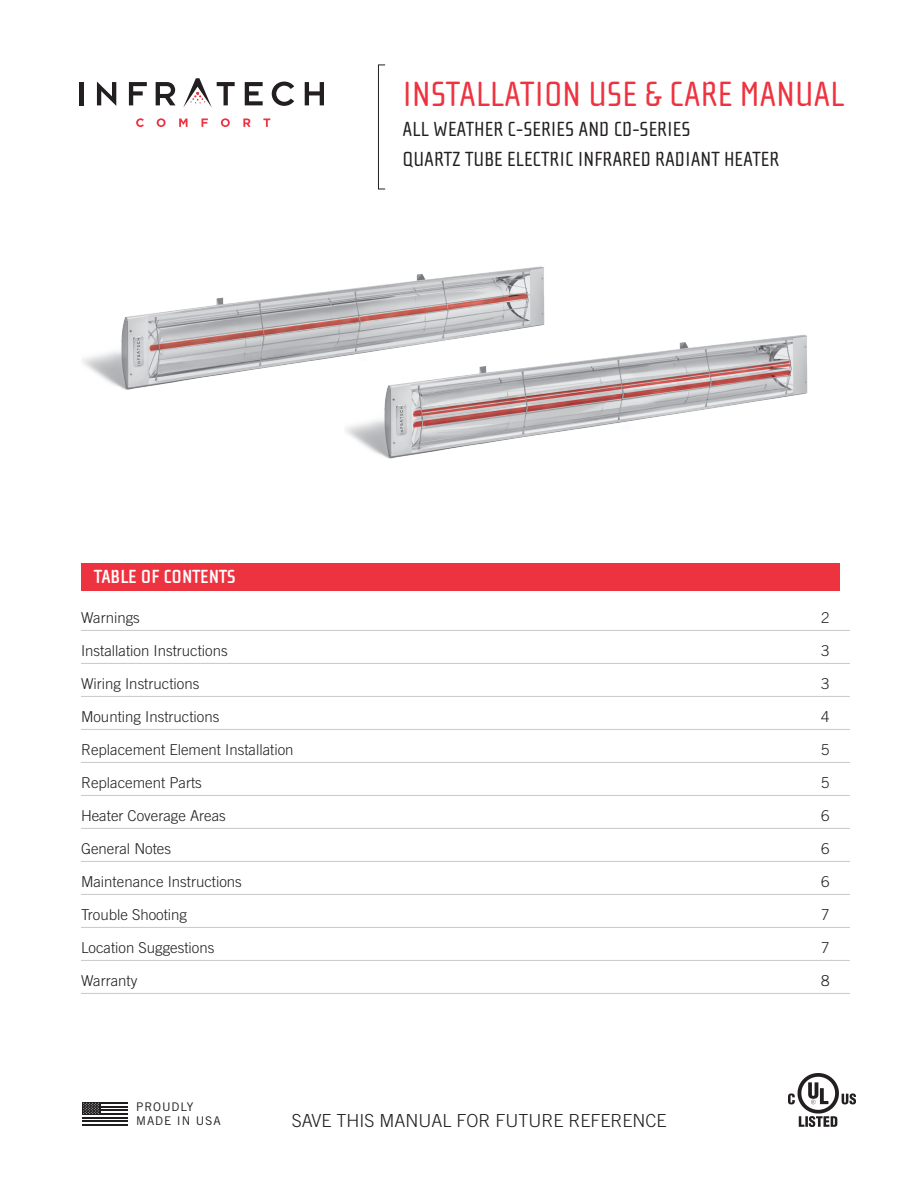
<style>
.page{position:relative;width:918px;height:1188px;background:#fff}
.page>*{position:absolute;margin:0;border:0;box-sizing:border-box;transform-origin:0 0}
.t1{font:36px "Cholla Sans";color:#ee3340}
.t2{font:21px/29.7px "Cholla Sans";color:#231f20}
.t3{font:700 19.5px "Cholla Sans";color:#fff}
.t4{font:300 18px "Trade Gothic";color:#231f20}
.t5{font:300 15px "Trade Gothic";color:#231f20}
.t6{font:12px/14.2px "Trade Gothic";letter-spacing:.075em;color:#201d1e}
</style>
<div class="page">
<img style="left:82px;top:266px;width:463px;height:124px">
<div style="left:378px;top:64px;width:8px;height:125px;border:1px solid #231f20"></div>
<svg style="left:136px;top:118px;width:8px;height:9px"></svg>
<svg style="left:157px;top:118px;width:9px;height:9px"></svg>
<svg style="left:179px;top:119px;width:9px;height:8px"></svg>
<svg style="left:201px;top:119px;width:7px;height:8px"></svg>
<svg style="left:221px;top:118px;width:9px;height:9px"></svg>
<svg style="left:243px;top:119px;width:8px;height:8px"></svg>
<svg style="left:263px;top:119px;width:7px;height:8px"></svg>
<hr style="left:80px;top:82px;width:4px;height:23px;background:#231f20">
<svg style="left:97px;top:82px;width:19px;height:24px"></svg>
<svg style="left:129px;top:82px;width:18px;height:23px"></svg>
<svg style="left:156px;top:82px;width:20px;height:23px"></svg>
<svg style="left:183px;top:78px;width:52px;height:29px"></svg>
<svg style="left:245px;top:82px;width:18px;height:23px"></svg>
<svg style="left:272px;top:82px;width:22px;height:24px"></svg>
<svg style="left:305px;top:82px;width:19px;height:23px"></svg>
<img style="left:788px;top:1073px;width:67px;height:54px">
<div style="left:81px;top:563px;width:759px;height:28px;background:#ee3340"></div>
<hr style="left:81px;top:630px;width:769px;height:1px;background:#c7c8ca">
<hr style="left:81px;top:663px;width:769px;height:1px;background:#c7c8ca">
<hr style="left:81px;top:696px;width:769px;height:1px;background:#c7c8ca">
<hr style="left:81px;top:729px;width:769px;height:1px;background:#c7c8ca">
<hr style="left:81px;top:762px;width:769px;height:1px;background:#c7c8ca">
<hr style="left:81px;top:795px;width:769px;height:1px;background:#c7c8ca">
<hr style="left:81px;top:828px;width:769px;height:1px;background:#c7c8ca">
<hr style="left:81px;top:861px;width:769px;height:1px;background:#c7c8ca">
<hr style="left:81px;top:894px;width:769px;height:1px;background:#c7c8ca">
<hr style="left:81px;top:927px;width:769px;height:1px;background:#c7c8ca">
<hr style="left:81px;top:960px;width:769px;height:1px;background:#c7c8ca">
<hr style="left:81px;top:993px;width:769px;height:1px;background:#c7c8ca">
<img style="left:344px;top:310px;width:201px;height:122px">
<img style="left:347px;top:328px;width:461px;height:131px">
<svg style="left:82px;top:1104px;width:46px;height:15px"></svg>
<hr style="left:82px;top:1124px;width:46px;height:2px;background:#201d1e">
<hr style="left:82px;top:1120px;width:46px;height:2px;background:#201d1e">
<hr style="left:82px;top:1117px;width:46px;height:1px;background:#201d1e">
<hr style="left:82px;top:1113px;width:46px;height:2px;background:#201d1e">
<hr style="left:82px;top:1109px;width:46px;height:2px;background:#201d1e">
<hr style="left:82px;top:1106px;width:46px;height:1px;background:#201d1e">
<hr style="left:82px;top:1102px;width:46px;height:2px;background:#201d1e">
<div style="left:82px;top:1102px;width:18px;height:13px;background:#201d1e"></div>
<svg style="left:83px;top:1102px;width:16px;height:12px"></svg>
<h1 class="t1" style="left:403px;top:75px;width:443px">INSTALLATION USE &amp; CARE MANUAL</h1>
<h2 class="t2" style="left:403px;top:115px;width:378px">ALL WEATHER C-SERIES AND CD-SERIES<br>QUARTZ TUBE ELECTRIC INFRARED RADIANT HEATER</h2>
<h3 class="t3" style="left:94px;top:566px;width:143px">TABLE OF CONTENTS</h3>
<p class="t5" style="left:81px;top:609px;width:60px">Warnings</p>
<p class="t5" style="left:821px;top:609px;width:10px">2</p>
<p class="t5" style="left:81px;top:642px;width:148px">Installation Instructions</p>
<p class="t5" style="left:821px;top:642px;width:10px">3</p>
<p class="t5" style="left:81px;top:675px;width:120px">Wiring Instructions</p>
<p class="t5" style="left:821px;top:675px;width:10px">3</p>
<p class="t5" style="left:81px;top:708px;width:140px">Mounting Instructions</p>
<p class="t5" style="left:821px;top:708px;width:10px">4</p>
<p class="t5" style="left:81px;top:741px;width:214px">Replacement Element Installation</p>
<p class="t5" style="left:821px;top:741px;width:10px">5</p>
<p class="t5" style="left:81px;top:774px;width:122px">Replacement Parts</p>
<p class="t5" style="left:821px;top:774px;width:10px">5</p>
<p class="t5" style="left:81px;top:807px;width:146px">Heater Coverage Areas</p>
<p class="t5" style="left:821px;top:807px;width:10px">6</p>
<p class="t5" style="left:81px;top:840px;width:91px">General Notes</p>
<p class="t5" style="left:821px;top:840px;width:10px">6</p>
<p class="t5" style="left:81px;top:873px;width:162px">Maintenance Instructions</p>
<p class="t5" style="left:821px;top:873px;width:10px">6</p>
<p class="t5" style="left:81px;top:906px;width:108px">Trouble Shooting</p>
<p class="t5" style="left:821px;top:906px;width:10px">7</p>
<p class="t5" style="left:81px;top:939px;width:135px">Location Suggestions</p>
<p class="t5" style="left:821px;top:939px;width:10px">7</p>
<p class="t5" style="left:81px;top:972px;width:58px">Warranty</p>
<p class="t5" style="left:821px;top:972px;width:10px">8</p>
<p class="t6" style="left:136px;top:1099px;width:86px">PROUDLY<br>MADE IN USA</p>
<p class="t4" style="left:292px;top:1110px;width:376px">SAVE THIS MANUAL FOR FUTURE REFERENCE</p>
</div>
